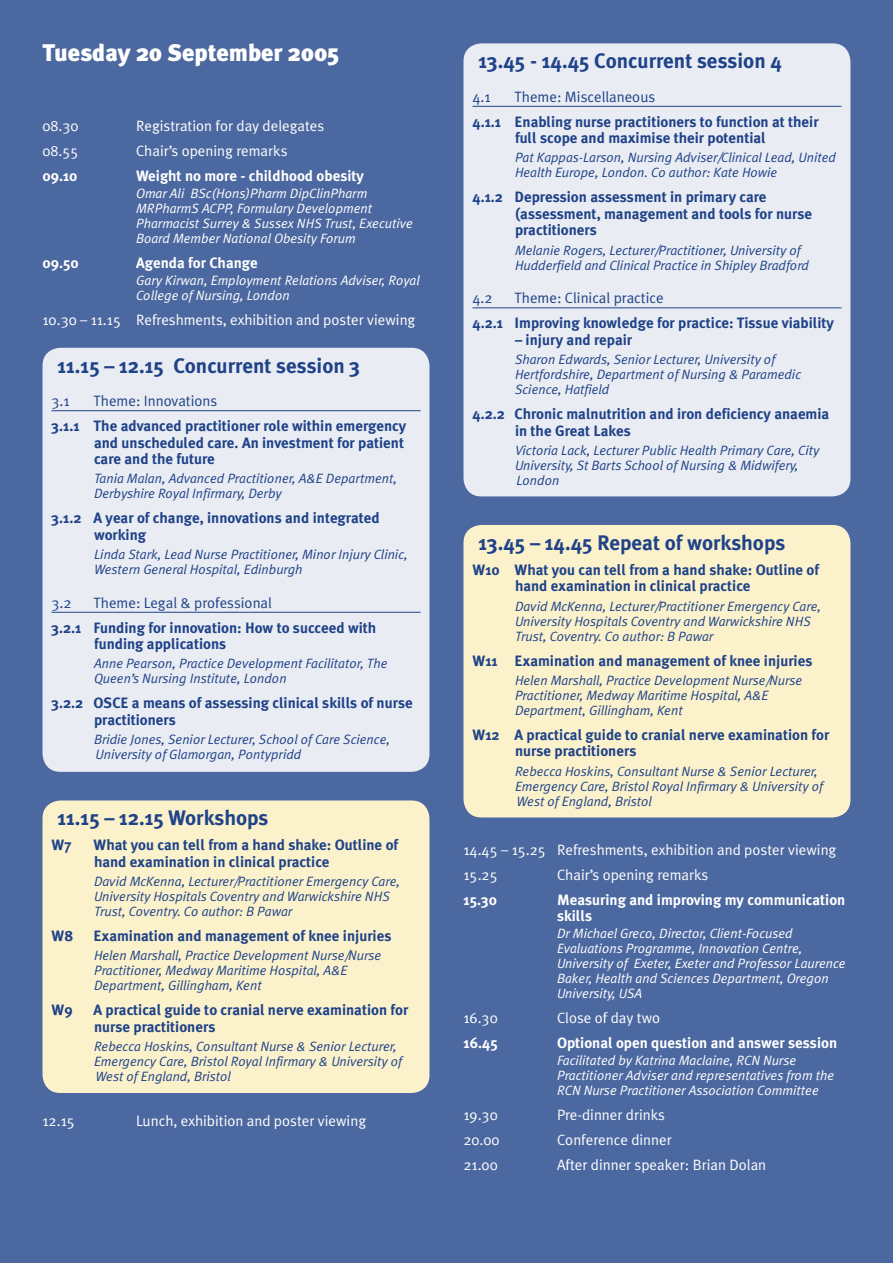
<style>
.page{position:relative;width:893px;height:1263px;background:#4c68a0}
.page>*{position:absolute;margin:0;border:0;box-sizing:border-box;transform-origin:0 0}
.Date{font:900 24px "Meta Plus";color:#fff}
.t1{font:700 21px "Meta Plus";color:#1f4288}
.t2{font:700 15px/16.5px "Meta Plus";color:#1f4288}
.Prog_Time{font:15px "Meta Plus Normal";color:#fff}
.Prog_Time-2{font:700 15px/16.5px "Meta Plus";color:#fff}
.t3{font:15px "Meta Plus Normal";color:#1f4288}
.t4{font:italic 13.5px/15px "Meta Plus Normal";color:#1f4288}
.Prog_Speaker{font:italic 13.5px/15px "Meta Plus Normal";color:#fff}
.s1{font-family:"Meta Plus Normal";font-weight:400}
</style>
<div class="page">
<div style="left:43px;top:348px;width:386px;height:424px;background:#e9ecf3"></div>
<hr style="left:52px;top:410px;width:369px;height:1px;background:#1f4288">
<hr style="left:52px;top:612px;width:369px;height:1px;background:#1f4288">
<div style="left:43px;top:800px;width:386px;height:293px;background:#fbf2cc"></div>
<div style="left:463px;top:43px;width:387px;height:453px;background:#e9ecf3"></div>
<hr style="left:472px;top:106px;width:369px;height:1px;background:#1f4288">
<hr style="left:472px;top:307px;width:369px;height:1px;background:#1f4288">
<div style="left:463px;top:525px;width:387px;height:292px;background:#fbf2cc"></div>
<p class="Date" style="left:43px;top:38px;width:298px">Tuesday 20 September 2005</p>
<p class="Prog_Time" style="left:43px;top:117px;width:38px">08.30</p>
<p class="Prog_Time" style="left:136px;top:117px;width:190px">Registration for day delegates</p>
<p class="Prog_Time" style="left:43px;top:142px;width:38px">08.55</p>
<p class="Prog_Time" style="left:136px;top:142px;width:153px">Chair’s opening remarks</p>
<p class="Prog_Time-2" style="left:43px;top:168px;width:36px">09.10</p>
<p class="Prog_Time-2" style="left:136px;top:168px;width:229px">Weight no more - childhood obesity</p>
<p class="Prog_Speaker" style="left:136px;top:186px;width:278px">Omar Ali BSc(Hons)Pharm DipClinPharm MRPharmS ACPP, Formulary Development Pharmacist Surrey &amp; Sussex NHS Trust, Executive Board Member National Obesity Forum</p>
<p class="Prog_Time-2" style="left:43px;top:255px;width:38px">09.50</p>
<p class="Prog_Time-2" style="left:136px;top:255px;width:123px">Agenda for Change</p>
<p class="Prog_Speaker" style="left:136px;top:273px;width:285px">Gary Kirwan, Employment Relations Adviser, Royal<br>College of Nursing, London</p>
<p class="Prog_Time" style="left:43px;top:311px;width:374px">10.30 – 11.15 Refreshments, exhibition and poster viewing</p>
<p class="t1" style="left:58px;top:353px;width:304px">11.15 – 12.15 Concurrent session 3</p>
<p class="t3" style="left:52px;top:392px;width:20px">3.1</p>
<p class="t2" style="left:52px;top:388px;width:356px;line-height:25px;text-indent:42px"><span class="s1">Theme: Innovations<br></span>3.1.1 The advanced practitioner role within emergency</p>
<p class="t2" style="left:94px;top:434px;width:312px">and unscheduled care. An investment for patient care and the future</p>
<p class="t4" style="left:94px;top:471px;width:305px">Tania Malan, Advanced Practitioner, A&amp;E Department,<br>Derbyshire Royal Infirmary, Derby</p>
<p class="t2" style="left:94px;top:510px;width:287px;text-indent:-43px">3.1.2 A year of change, innovations and integrated working</p>
<p class="t4" style="left:94px;top:547px;width:315px">Linda Stark, Lead Nurse Practitioner, Minor Injury Clinic,<br>Western General Hospital, Edinburgh</p>
<p class="t3" style="left:52px;top:594px;width:22px">3.2</p>
<p class="t2" style="left:52px;top:590px;width:326px;line-height:25px;text-indent:42px"><span class="s1">Theme: Legal &amp; professional<br></span>3.2.1 Funding for innovation: How to succeed with</p>
<p class="t2" style="left:94px;top:636px;width:134px">funding applications</p>
<p class="t4" style="left:94px;top:656px;width:295px">Anne Pearson, Practice Development Facilitator, The<br>Queen’s Nursing Institute, London</p>
<p class="t2" style="left:94px;top:695px;width:320px;text-indent:-43px">3.2.2 OSCE a means of assessing clinical skills of nurse practitioners</p>
<p class="t4" style="left:94px;top:732px;width:297px">Bridie Jones, Senior Lecturer, School of Care Science,<br>University of Glamorgan, Pontypridd</p>
<p class="t1" style="left:58px;top:806px;width:212px">11.15 – 12.15 Workshops</p>
<p class="t2" style="left:52px;top:837px;width:21px">W7</p>
<p class="t2" style="left:94px;top:837px;width:306px">What you can tell from a hand shake: Outline of hand examination in clinical practice</p>
<p class="t4" style="left:94px;top:874px;width:308px">David McKenna, Lecturer/Practitioner Emergency Care,<br>University Hospitals Coventry and Warwickshire NHS<br>Trust, Coventry. Co author: B Pawar</p>
<p class="t2" style="left:52px;top:927px;width:23px">W8</p>
<p class="t2" style="left:94px;top:927px;width:299px">Examination and management of knee injuries</p>
<p class="t4" style="left:94px;top:948px;width:289px">Helen Marshall, Practice Development Nurse/Nurse<br>Practitioner, Medway Maritime Hospital, A&amp;E<br>Department, Gillingham, Kent</p>
<p class="t2" style="left:52px;top:1002px;width:23px">W9</p>
<p class="t2" style="left:94px;top:1002px;width:316px">A practical guide to cranial nerve examination for nurse practitioners</p>
<p class="t4" style="left:94px;top:1039px;width:309px">Rebecca Hoskins, Consultant Nurse &amp; Senior Lecturer,<br>Emergency Care, Bristol Royal Infirmary &amp; University of<br>West of England, Bristol</p>
<p class="Prog_Time" style="left:43px;top:1112px;width:34px">12.15</p>
<p class="Prog_Time" style="left:136px;top:1112px;width:232px">Lunch, exhibition and poster viewing</p>
<p class="t1" style="left:478px;top:49px;width:305px">13.45 - 14.45 Concurrent session 4</p>
<p class="t3" style="left:472px;top:88px;width:20px">4.1</p>
<p class="t2" style="left:472px;top:84px;width:348px;line-height:25px;text-indent:42px"><span class="s1">Theme: Miscellaneous<br></span>4.1.1 Enabling nurse practitioners to function at their</p>
<p class="t2" style="left:515px;top:130px;width:252px">full scope and maximise their potential</p>
<p class="t4" style="left:515px;top:150px;width:322px">Pat Kappas-Larson, Nursing Adviser/Clinical Lead, United<br>Health Europe, London. Co author: Kate Howie</p>
<p class="t2" style="left:515px;top:189px;width:299px;text-indent:-43px">4.1.2 Depression assessment in primary care (assessment, management and tools for nurse practitioners</p>
<p class="t4" style="left:515px;top:242px;width:296px">Melanie Rogers, Lecturer/Practitioner, University of<br>Hudderfield and Clinical Practice in Shipley Bradford</p>
<p class="t3" style="left:472px;top:289px;width:22px">4.2</p>
<p class="t2" style="left:472px;top:285px;width:363px;line-height:25px;text-indent:42px"><span class="s1">Theme: Clinical practice<br></span>4.2.1 Improving knowledge for practice: Tissue viability</p>
<p class="t2" style="left:515px;top:331px;width:119px">– injury and repair</p>
<p class="t4" style="left:515px;top:352px;width:288px">Sharon Edwards, Senior Lecturer, University of<br>Hertfordshire, Department of Nursing &amp; Paramedic<br>Science, Hatfield</p>
<p class="t2" style="left:515px;top:405px;width:316px;text-indent:-43px">4.2.2 Chronic malnutrition and iron deficiency anaemia in the Great Lakes</p>
<p class="t4" style="left:515px;top:442px;width:306px">Victoria Lack, Lecturer Public Health Primary Care, City<br>University, St Barts School of Nursing &amp; Midwifery,<br>London</p>
<p class="t1" style="left:478px;top:530px;width:308px">13.45 – 14.45 Repeat of workshops</p>
<p class="t2" style="left:515px;top:561px;width:306px;text-indent:-43px">W10 What you can tell from a hand shake: Outline of hand examination in clinical practice</p>
<p class="t4" style="left:515px;top:598px;width:308px">David McKenna, Lecturer/Practitioner Emergency Care,<br>University Hospitals Coventry and Warwickshire NHS<br>Trust, Coventry. Co author: B Pawar</p>
<p class="t2" style="left:472px;top:652px;width:341px">W11 Examination and management of knee injuries</p>
<p class="t4" style="left:515px;top:672px;width:289px">Helen Marshall, Practice Development Nurse/Nurse<br>Practitioner, Medway Maritime Hospital, A&amp;E<br>Department, Gillingham, Kent</p>
<p class="t2" style="left:515px;top:726px;width:316px;text-indent:-43px">W12 A practical guide to cranial nerve examination for nurse practitioners</p>
<p class="t4" style="left:515px;top:763px;width:309px">Rebecca Hoskins, Consultant Nurse &amp; Senior Lecturer,<br>Emergency Care, Bristol Royal Infirmary &amp; University of<br>West of England, Bristol</p>
<p class="Prog_Time" style="left:463px;top:841px;width:374px">14.45 – 15.25 Refreshments, exhibition and poster viewing</p>
<p class="Prog_Time" style="left:463px;top:866px;width:36px">15.25</p>
<p class="Prog_Time" style="left:557px;top:866px;width:153px">Chair’s opening remarks</p>
<p class="Prog_Time-2" style="left:463px;top:891px;width:35px">15.30</p>
<p class="Prog_Time-2" style="left:557px;top:891px;width:290px">Measuring and improving my communication skills</p>
<p class="Prog_Speaker" style="left:557px;top:926px;width:290px">Dr Michael Greco, Director, Client-Focused Evaluations Programme, Innovation Centre, University of Exeter, Exeter and Professor Laurence Baker, Health and Sciences Department, Oregon University, USA</p>
<p class="Prog_Time" style="left:463px;top:1009px;width:36px">16.30</p>
<p class="Prog_Time" style="left:557px;top:1009px;width:105px">Close of day two</p>
<p class="Prog_Time-2" style="left:463px;top:1035px;width:36px">16.45</p>
<p class="Prog_Time-2" style="left:557px;top:1035px;width:282px">Optional open question and answer session</p>
<p class="Prog_Speaker" style="left:557px;top:1053px;width:279px">Facilitated by Katrina Maclaine, RCN Nurse<br>Practitioner Adviser and representatives from the<br>RCN Nurse Practitioner Association Committee</p>
<p class="Prog_Time" style="left:463px;top:1106px;width:36px">19.30</p>
<p class="Prog_Time" style="left:557px;top:1106px;width:109px">Pre-dinner drinks</p>
<p class="Prog_Time" style="left:463px;top:1131px;width:38px">20.00</p>
<p class="Prog_Time" style="left:557px;top:1131px;width:116px">Conference dinner</p>
<p class="Prog_Time" style="left:463px;top:1156px;width:36px">21.00</p>
<p class="Prog_Time" style="left:557px;top:1156px;width:211px">After dinner speaker: Brian Dolan</p>
</div>
